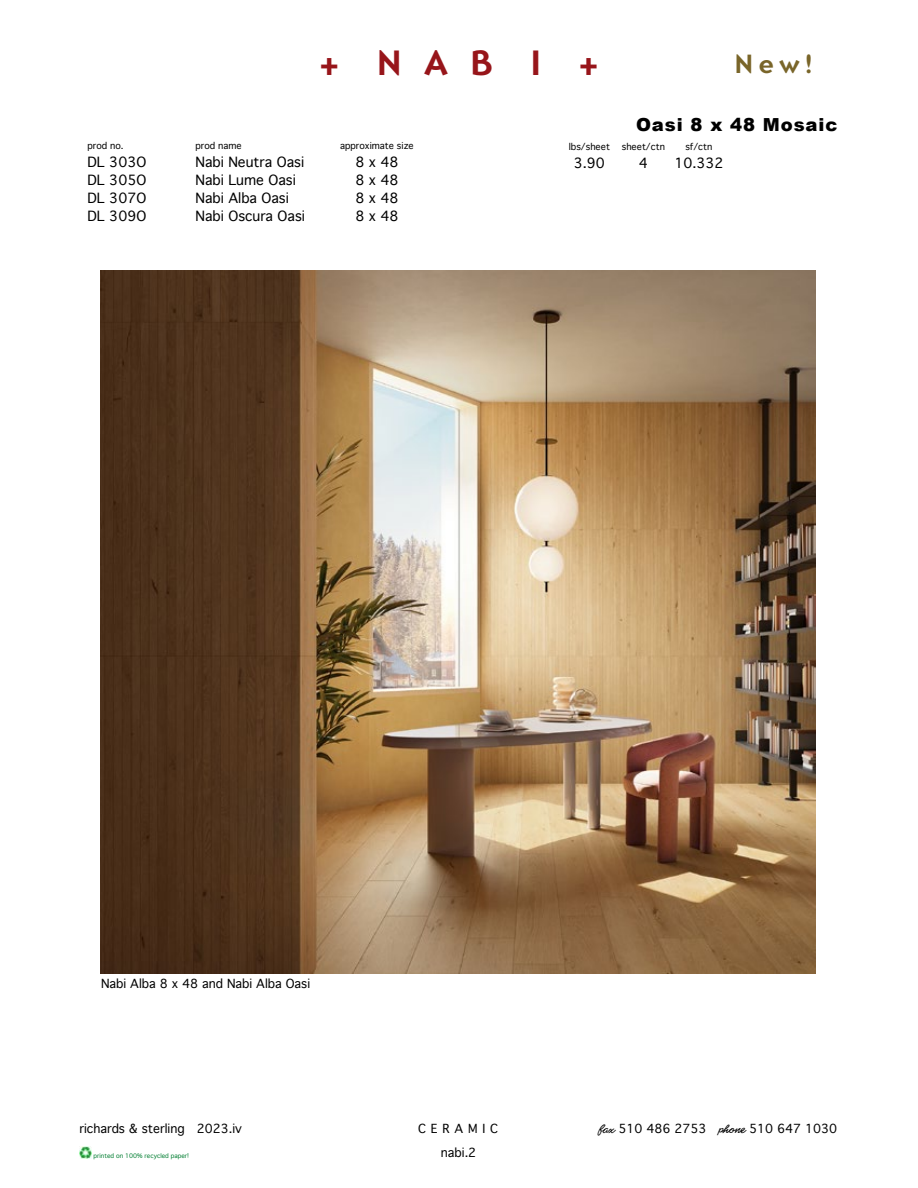
<style>
.page{position:relative;width:918px;height:1188px;background:#fff}
.page>*{position:absolute;margin:0;border:0;box-sizing:border-box;transform-origin:0 0}
.t1{font:700 36px "Ottomat OT";color:#97151a}
.t2{font:700 27px "Ottomat OT";color:#796529}
.t3{font:900 18px "Arial";letter-spacing:.05em;color:#000}
.t4{font:13.5px/18px "Geneva";color:#000;text-align:justify}
.t5{font:12px "Geneva";color:#000}
.t6{font:12px "Geneva";letter-spacing:.4em;color:#000}
.t7{font:9px "Geneva";color:#000}
.t8{font:6px "Geneva";color:#007e31}
.s1{font-family:"CC Matinee Idol"}
</style>
<div class="page">
<svg style="left:79px;top:1146px;width:12px;height:13px"></svg>
<img style="left:100px;top:270px;width:716px;height:704px">
<h1 class="t1" style="left:319px;top:40px;width:281px">+ N A B I +</h1>
<h2 class="t2" style="left:735px;top:47px;width:80px">New!</h2>
<p class="t7" style="left:88px;top:141px;width:38px">prod no.</p>
<p class="t7" style="left:196px;top:141px;width:48px">prod name</p>
<p class="t4" style="left:88px;top:154px;width:60px">DL 303O</p>
<p class="t4" style="left:196px;top:154px;width:110px">Nabi Neutra Oasi</p>
<p class="t4" style="left:88px;top:172px;width:60px">DL 305O</p>
<p class="t4" style="left:196px;top:172px;width:102px">Nabi Lume Oasi</p>
<p class="t4" style="left:88px;top:190px;width:60px">DL 307O</p>
<p class="t4" style="left:196px;top:190px;width:95px">Nabi Alba Oasi</p>
<p class="t4" style="left:88px;top:208px;width:60px">DL 309O</p>
<p class="t4" style="left:196px;top:208px;width:111px">Nabi Oscura Oasi</p>
<p class="t7" style="left:340px;top:141px;width:75px">approximate size</p>
<p class="t4" style="left:355px;top:154px;width:45px">8 x 48<br>8 x 48<br>8 x 48<br>8 x 48</p>
<h3 class="t3" style="left:636px;top:111px;width:203px">Oasi 8 x 48 Mosaic</h3>
<p class="t7" style="left:569px;top:142px;width:43px">lbs/sheet</p>
<p class="t7" style="left:622px;top:142px;width:45px">sheet/ctn</p>
<p class="t7" style="left:685px;top:142px;width:29px">sf/ctn</p>
<p class="t4" style="left:574px;top:154px;width:33px">3.90</p>
<p class="t4" style="left:639px;top:154px;width:11px">4</p>
<p class="t4" style="left:674px;top:154px;width:51px">10.332</p>
<p class="t5" style="left:101px;top:977px;width:211px">Nabi Alba 8 x 48 and Nabi Alba Oasi</p>
<p class="t5" style="left:79px;top:1122px;width:164px">richards &amp; sterling 2023.iv</p>
<p class="t6" style="left:418px;top:1122px;width:81px">CERAMIC</p>
<p class="t5" style="left:598px;top:1122px;width:240px"><span class="s1">fax</span> 510 486 2753 <span class="s1">phone</span> 510 647 1030</p>
<p class="t8" style="left:94px;top:1153px;width:97px">printed on 100% recycled paper!</p>
<p class="t5" style="left:441px;top:1146px;width:37px">nabi.2</p>
</div>
